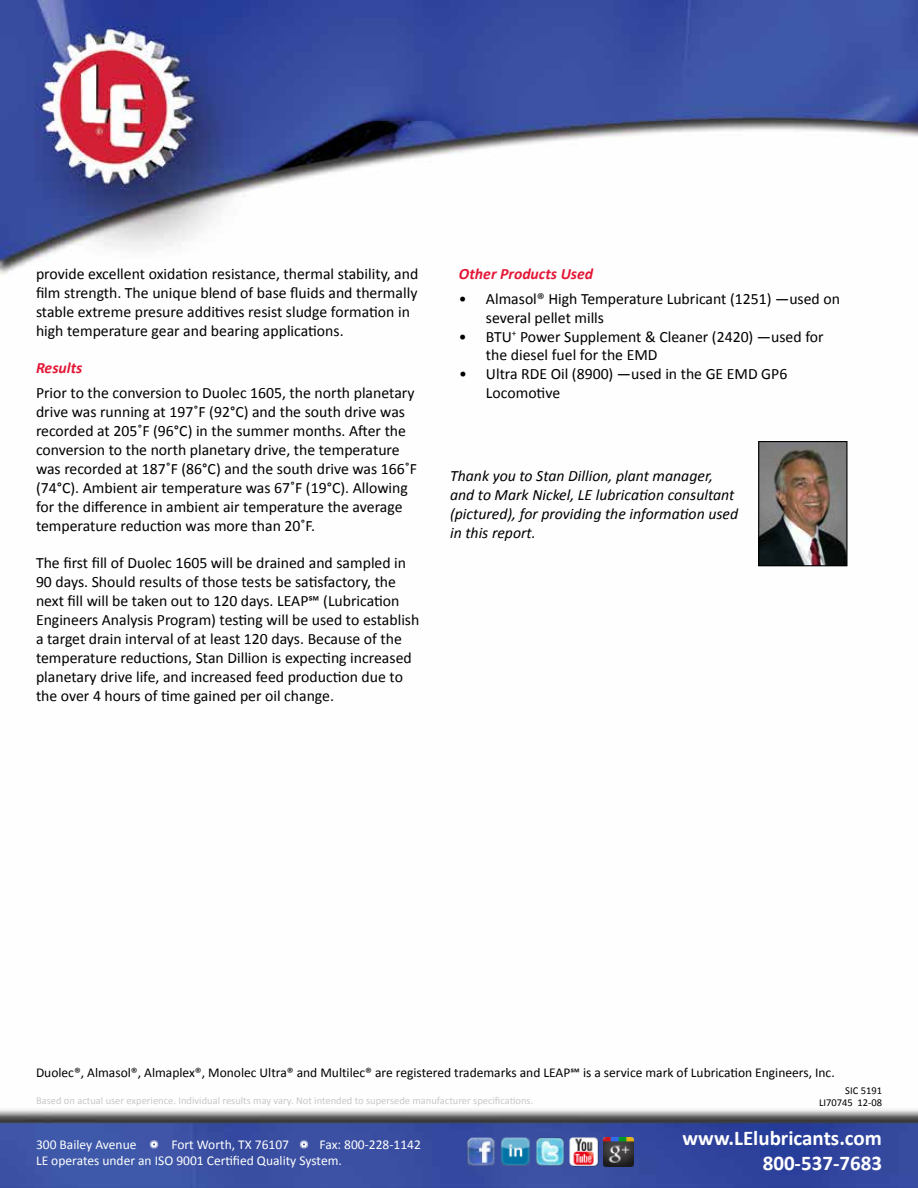
<style>
.page{position:relative;width:918px;height:1188px;background:#fff}
.page>*{position:absolute;margin:0;border:0;box-sizing:border-box;transform-origin:0 0}
.t1{font:700 21px/25.2px "Calibri";color:#fff;text-align:right}
.t2{font:15.75px/18.9px "Calibri";color:#000}
.t3{font:italic 15.75px/18.9px "Calibri";color:#000}
.t4{font:italic 700 15.75px "Calibri";color:#e31837}
.t5{font:13.5px "Calibri";color:#000}
.t6{font:13.5px/16.2px "Calibri";color:#fff}
.t7{font:10.5px "Calibri";color:#c7c8ca}
.t8{font:10.5px/12.6px "Calibri";color:#000;text-align:right}
</style>
<div class="page">
<img style="left:0;top:0;width:918px;height:1188px">
<svg style="left:150px;top:1140px;width:8px;height:9px"></svg>
<svg style="left:300px;top:1140px;width:8px;height:9px"></svg>
<img style="left:467px;top:1138px;width:29px;height:29px">
<img style="left:501px;top:1138px;width:29px;height:29px">
<img style="left:570px;top:1138px;width:29px;height:29px">
<img style="left:535px;top:1138px;width:30px;height:29px">
<img style="left:604px;top:1138px;width:29px;height:29px">
<img style="left:760px;top:443px;width:86px;height:121px">
<div style="left:758px;top:441px;width:90px;height:125px;border:1px solid #000"></div>
<p class="t2" style="left:36px;top:264px;width:384px">provide excellent oxidation resistance, thermal stability, and film strength. The unique blend of base fluids and thermally stable extreme presure additives resist sludge formation in high temperature gear and bearing applications.</p>
<p class="t4" style="left:36px;top:358px;width:48px">Results</p>
<p class="t2" style="left:36px;top:384px;width:383px">Prior to the conversion to Duolec 1605, the north planetary drive was running at 197˚F (92°C) and the south drive was recorded at 205˚F (96°C) in the summer months. After the conversion to the north planetary drive, the temperature was recorded at 187˚F (86°C) and the south drive was 166˚F (74°C). Ambient air temperature was 67˚F (19°C). Allowing for the difference in ambient air temperature the average temperature reduction was more than 20˚F.</p>
<p class="t2" style="left:36px;top:554px;width:385px">The first fill of Duolec 1605 will be drained and sampled in 90 days. Should results of those tests be satisfactory, the next fill will be taken out to 120 days. LEAP℠ (Lubrication Engineers Analysis Program) testing will be used to establish a target drain interval of at least 120 days. Because of the temperature reductions, Stan Dillion is expecting increased planetary drive life, and increased feed production due to the over 4 hours of time gained per oil change.</p>
<p class="t4" style="left:459px;top:264px;width:136px">Other Products Used</p>
<p class="t2" style="left:486px;top:289px;width:356px;text-indent:-27px">• Almasol® High Temperature Lubricant (1251) —used on several pellet mills</p>
<p class="t2" style="left:486px;top:327px;width:339px;text-indent:-27px">• BTU<sup>+</sup> Power Supplement &amp; Cleaner (2420) —used for the diesel fuel for the EMD</p>
<p class="t2" style="left:486px;top:365px;width:303px;text-indent:-27px">• Ultra RDE Oil (8900) —used in the GE EMD GP6<br>Locomotive</p>
<p class="t3" style="left:450px;top:466px;width:290px">Thank you to Stan Dillion, plant manager, and to Mark Nickel, LE lubrication consultant (pictured), for providing the information used in this report.</p>
<p class="t5" style="left:36px;top:1064px;width:800px">Duolec®, Almasol®, Almaplex®, Monolec Ultra® and Multilec® are registered trademarks and LEAP℠ is a service mark of Lubrication Engineers, Inc.</p>
<p class="t7" style="left:36px;top:1094px;width:499px">Based on actual user experience. Individual results may vary. Not intended to supersede manufacturer specifications.</p>
<p class="t8" style="left:819px;top:1084px;width:64px">SIC 5191<br>LI70745 12-08</p>
<p class="t6" style="left:36px;top:1136px;width:386px;text-indent:284px">Fax: 800-228-1142<br>LE operates under an ISO 9001 Certified Quality System.</p>
<h1 class="t1" style="left:683px;top:1125px;width:201px">www.LElubricants.com<br>800-537-7683</h1>
<p class="t6" style="left:36px;top:1136px;width:102px">300 Bailey Avenue</p>
<p class="t6" style="left:171px;top:1136px;width:119px">Fort Worth, TX 76107</p>
</div>
